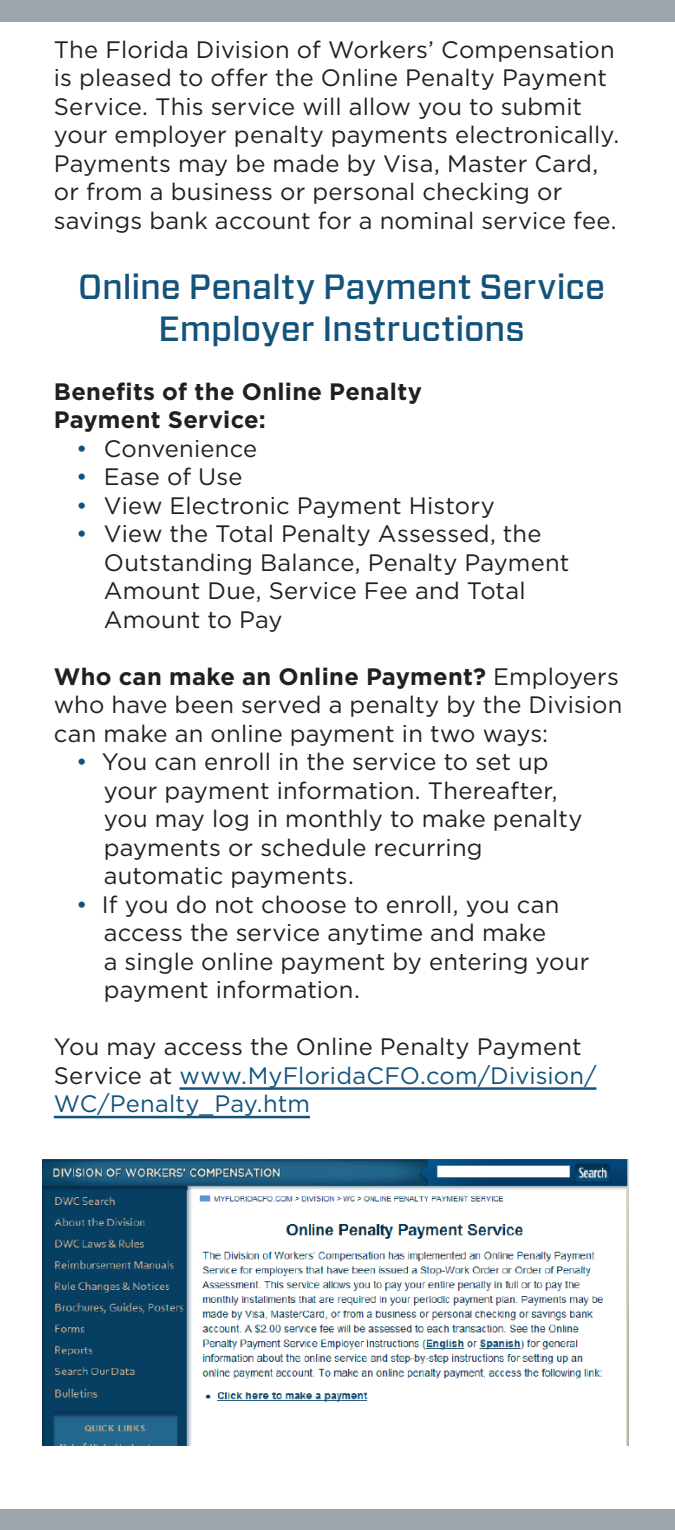
<style>
.page{position:relative;width:675px;height:1530px;background:#fff}
.page>*{position:absolute;margin:0;border:0;box-sizing:border-box;transform-origin:0 0}
.t1{font:500 35px/42px "Forza";color:#13537b;text-align:center}
.t2{font:23.75px/28.5px "Gotham";letter-spacing:.01em;color:#231f20}
.t3{font:23.75px/28.5px "Gotham";letter-spacing:.005em;color:#13537b}
.t4{font:700 23.75px "Gotham";letter-spacing:.015em;color:#231f20}
.s1{color:#13537b}
.s2{font-weight:700}
.s3{color:#231f20}
</style>
<div class="page">
<div style="left:0;top:0;width:675px;height:22px;background:#9ea5ab"></div>
<div style="left:0;top:1509px;width:675px;height:21px;background:#9ea5ab"></div>
<img style="left:42px;top:1159px;width:587px;height:287px">
<hr style="left:179px;top:1087px;width:417px;height:3px;background:#13537b">
<hr style="left:54px;top:1116px;width:256px;height:2px;background:#13537b">
<p class="t2" style="left:54px;top:35px;width:567px">The Florida Division of Workers’ Compensation is pleased to offer the Online Penalty Payment Service. This service will allow you to submit your employer penalty payments electronically.<br>Payments may be made by Visa, Master Card, or from a business or personal checking or savings bank account for a nominal service fee.</p>
<p class="t1" style="left:78px;top:266px;width:529px">Online Penalty Payment Service<br>Employer Instructions</p>
<p class="t4" style="left:54px;top:377px;width:370px">Benefits of the Online Penalty</p>
<p class="t4" style="left:54px;top:406px;width:214px">Payment Service:</p>
<p class="t2" style="left:76px;top:434px;width:183px"><span class="s1">•</span> Convenience</p>
<p class="t2" style="left:76px;top:462px;width:168px"><span class="s1">•</span> Ease of Use</p>
<p class="t2" style="left:76px;top:491px;width:420px"><span class="s1">•</span> View Electronic Payment History</p>
<p class="t2" style="left:104px;top:519px;width:467px;text-indent:-27px"><span class="s1">•</span> View the Total Penalty Assessed, the<br>Outstanding Balance, Penalty Payment<br>Amount Due, Service Fee and Total<br>Amount to Pay</p>
<p class="t2" style="left:54px;top:662px;width:570px"><span class="s2">Who can make an Online Payment?</span> Employers who have been served a penalty by the Division can make an online payment in two ways:</p>
<p class="t2" style="left:104px;top:747px;width:480px;text-indent:-28px"><span class="s1">•</span> You can enroll in the service to set up your payment information. Thereafter, you may log in monthly to make penalty payments or schedule recurring automatic payments.</p>
<p class="t2" style="left:104px;top:890px;width:487px;text-indent:-28px"><span class="s1">•</span> If you do not choose to enroll, you can access the service anytime and make<br>a single online payment by entering your payment information.</p>
<p class="t3" style="left:54px;top:1032px;width:544px"><span class="s3">You may access the Online Penalty Payment<br>Service at</span> www.MyFloridaCFO.com/Division/<br>WC/Penalty_Pay.htm</p>
</div>
